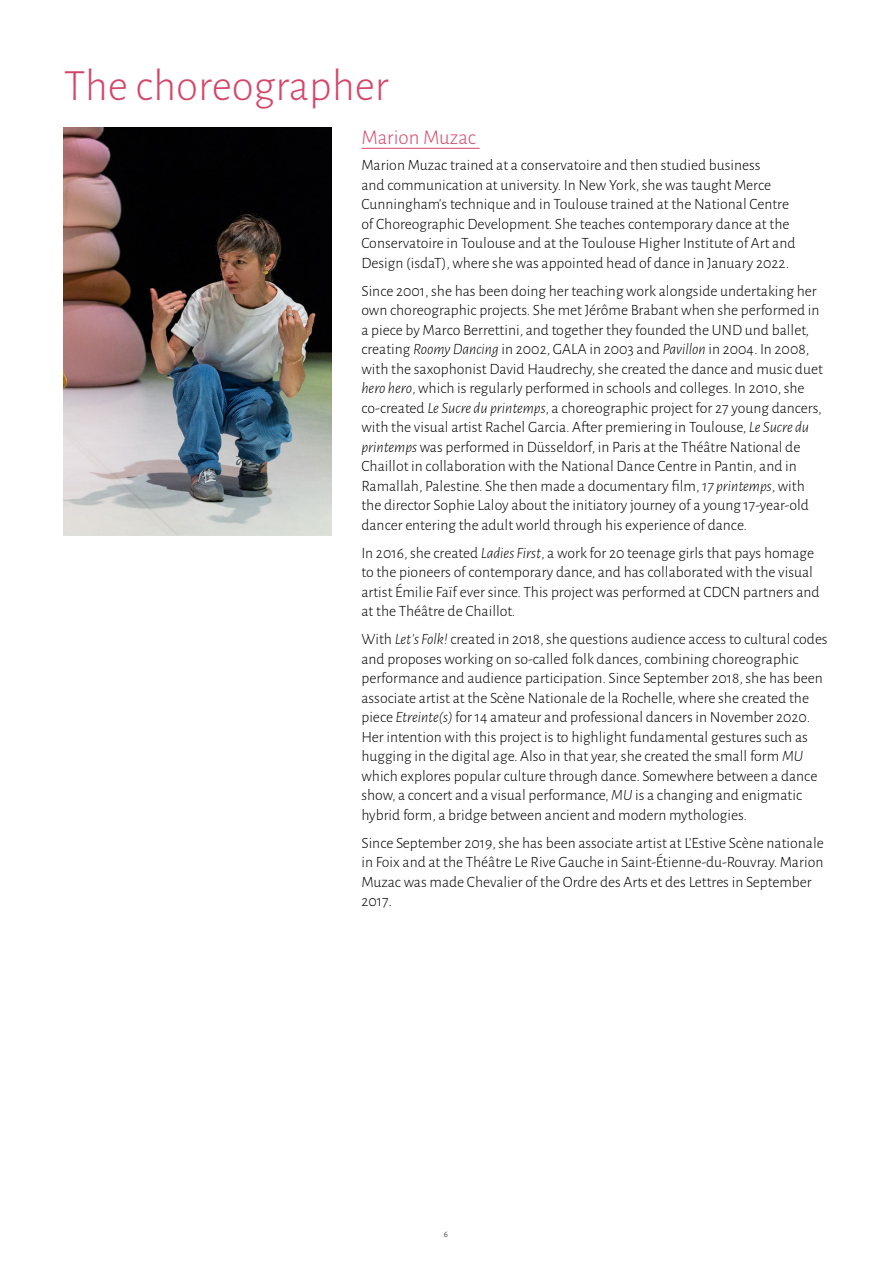
<style>
.page{position:relative;width:893px;height:1263px;background:#fff}
.page>*{position:absolute;margin:0;border:0;box-sizing:border-box;transform-origin:0 0}
.t1{font:300 45px "Alegreya Sans";color:#d54669}
.t2{font:300 21px "Alegreya Sans";color:#d54669}
.t3{font:300 15.75px/19.5px "Alegreya Sans";color:#000}
.t4{font:300 9px "Alegreya Sans";color:#000}
.s1{font-style:italic}
</style>
<div class="page">
<img style="left:64px;top:128px;width:268px;height:408px">
<hr style="left:361px;top:148px;width:119px;height:1px;background:#d54669">
<h1 class="t1" style="left:64px;top:56px;width:327px">The choreographer</h1>
<h2 class="t2" style="left:361px;top:124px;width:116px">Marion Muzac</h2>
<p class="t3" style="left:361px;top:155px;width:436px">Marion Muzac trained at a conservatoire and then studied business<br>and communication at university. In New York, she was taught Merce Cunningham’s technique and in Toulouse trained at the National Centre of Choreographic Development. She teaches contemporary dance at the Conservatoire in Toulouse and at the Toulouse Higher Institute of Art and Design (isdaT), where she was appointed head of dance in January 2022.</p>
<p class="t3" style="left:361px;top:280px;width:463px">Since 2001, she has been doing her teaching work alongside undertaking her own choreographic projects. She met Jérôme Brabant when she performed in a piece by Marco Berrettini, and together they founded the UND und ballet, creating <span class="s1">Roomy Dancing</span> in 2002, GALA in 2003 and <span class="s1">Pavillon</span> in 2004. In 2008, with the saxophonist David Haudrechy, she created the dance and music duet <span class="s1">hero hero</span>, which is regularly performed in schools and colleges. In 2010, she co-created <span class="s1">Le Sucre du printemps</span>, a choreographic project for 27 young dancers, with the visual artist Rachel Garcia. After premiering in Toulouse, <span class="s1">Le Sucre du printemps</span> was performed in Düsseldorf, in Paris at the Théâtre National de Chaillot in collaboration with the National Dance Centre in Pantin, and in Ramallah, Palestine. She then made a documentary film, <span class="s1">17 printemps</span>, with the director Sophie Laloy about the initiatory journey of a young 17-year-old dancer entering the adult world through his experience of dance.</p>
<p class="t3" style="left:361px;top:542px;width:460px">In 2016, she created <span class="s1">Ladies First</span>, a work for 20 teenage girls that pays homage to the pioneers of contemporary dance, and has collaborated with the visual artist Émilie Faïf ever since. This project was performed at CDCN partners and at the Théâtre de Chaillot.</p>
<p class="t3" style="left:361px;top:629px;width:468px">With <span class="s1">Let’s Folk!</span> created in 2018, she questions audience access to cultural codes and proposes working on so-called folk dances, combining choreographic performance and audience participation. Since September 2018, she has been associate artist at the Scène Nationale de la Rochelle, where she created the piece <span class="s1">Etreinte(s)</span> for 14 amateur and professional dancers in November 2020.<br>Her intention with this project is to highlight fundamental gestures such as hugging in the digital age. Also in that year, she created the small form <span class="s1">MU </span>which explores popular culture through dance. Somewhere between a dance show, a concert and a visual performance, <span class="s1">MU</span> is a changing and enigmatic hybrid form, a bridge between ancient and modern mythologies.</p>
<p class="t3" style="left:361px;top:832px;width:464px">Since September 2019, she has been associate artist at L’Estive Scène nationale in Foix and at the Théâtre Le Rive Gauche in Saint‑Étienne‑du‑Rouvray. Marion Muzac was made Chevalier of the Ordre des Arts et des Lettres in September 2017.</p>
<p class="t4" style="left:444px;top:1228px;width:6px">6</p>
</div>
